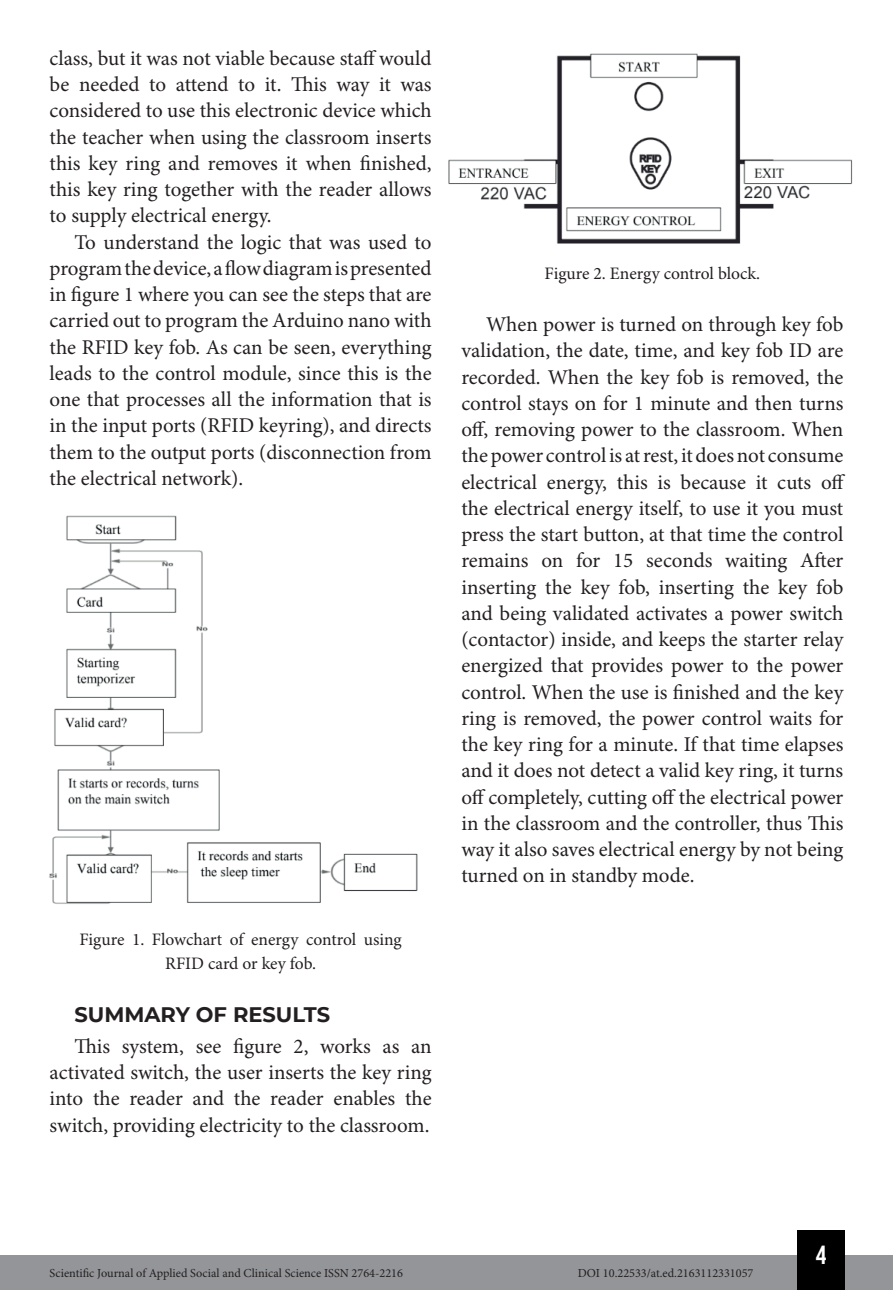
<style>
.page{position:relative;width:893px;height:1290px;background:#fff}
.page>*{position:absolute;margin:0;border:0;box-sizing:border-box;transform-origin:0 0}
.t1{font:26.25px "Bebas Kai";color:#fff}
.t2{font:21px/26.2px "Minion Pro";color:#231f20;text-align:justify}
.t3{font:700 21px "Montserrat";color:#231f20}
.t4{font:17.5px/24.5px "Minion Pro";color:#231f20;text-align:center}
.t5{font:12.25px "Minion Pro";color:#231f20}
</style>
<div class="page">
<div style="left:0;top:1255px;width:893px;height:35px;background:#939598"></div>
<div style="left:797px;top:1230px;width:48px;height:60px;background:#000"></div>
<img style="left:49px;top:515px;width:369px;height:389px">
<img style="left:448px;top:53px;width:405px;height:191px">
<p class="t2" style="left:50px;top:46px;width:384px">class, but it was not viable because staff would be needed to attend to it. This way it was considered to use this electronic device which the teacher when using the classroom inserts this key ring and removes it when finished, this key ring together with the reader allows to supply electrical energy.</p>
<p class="t2" style="left:50px;top:230px;width:384px;text-indent:25px">To understand the logic that was used to program the device, a flow diagram is presented in figure 1 where you can see the steps that are carried out to program the Arduino nano with the RFID key fob. As can be seen, everything leads to the control module, since this is the one that processes all the information that is in the input ports (RFID keyring), and directs them to the output ports (disconnection from the electrical network).</p>
<p class="t4" style="left:79px;top:927px;width:324px">Figure 1. Flowchart of energy control using<br>RFID card or key fob.</p>
<p class="t3" style="left:74px;top:999px;width:257px">SUMMARY OF RESULTS</p>
<p class="t2" style="left:50px;top:1034px;width:383px;text-indent:25px">This system, see figure 2, works as an activated switch, the user inserts the key ring into the reader and the reader enables the switch, providing electricity to the classroom.</p>
<p class="t4" style="left:544px;top:261px;width:217px">Figure 2. Energy control block.</p>
<p class="t2" style="left:461px;top:312px;width:385px;text-indent:25px">When power is turned on through key fob validation, the date, time, and key fob ID are recorded. When the key fob is removed, the control stays on for 1 minute and then turns off, removing power to the classroom. When the power control is at rest, it does not consume electrical energy, this is because it cuts off the electrical energy itself, to use it you must press the start button, at that time the control remains on for 15 seconds waiting After inserting the key fob, inserting the key fob and being validated activates a power switch (contactor) inside, and keeps the starter relay energized that provides power to the power control. When the use is finished and the key ring is removed, the power control waits for the key ring for a minute. If that time elapses and it does not detect a valid key ring, it turns off completely, cutting off the electrical power in the classroom and the controller, thus This way it also saves electrical energy by not being turned on in standby mode.</p>
<p class="t1" style="left:816px;top:1241px;width:12px">4</p>
<p class="t5" style="left:50px;top:1266px;width:355px">Scientific Journal of Applied Social and Clinical Science ISSN 2764-2216</p>
<p class="t5" style="left:578px;top:1266px;width:177px">DOI 10.22533/at.ed.2163112331057</p>
</div>
